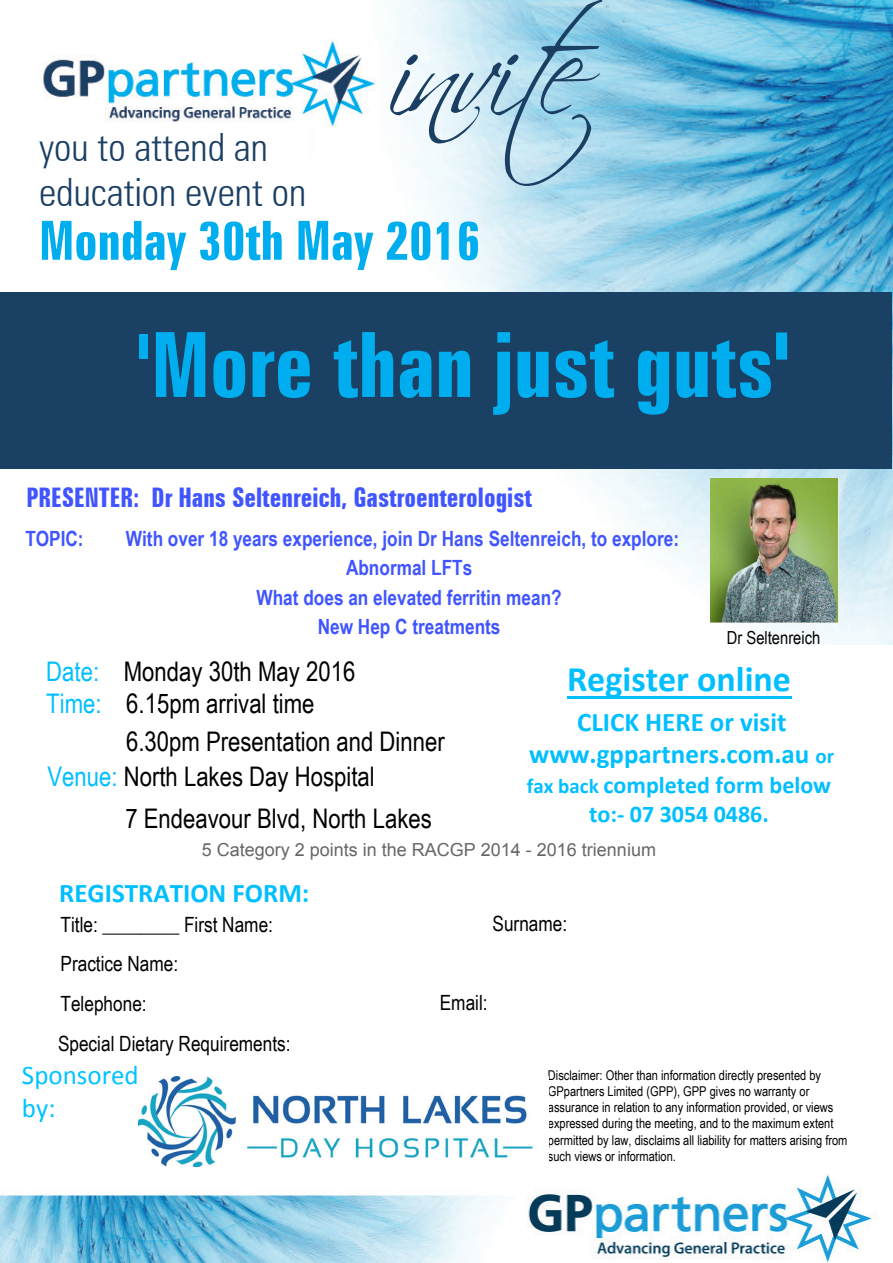
<style>
.page{position:relative;width:893px;height:1263px;background:#fff}
.page>*{position:absolute;margin:0;border:0;box-sizing:border-box;transform-origin:0 0}
.t1{font:129px "Scriptina";letter-spacing:-.095em;color:#1b3f63}
.t2{font:700 extra-condensed 90px "Zurich BT";color:#00aeef}
.t3{font:700 extra-condensed 54px "Zurich BT";color:#00aeef}
.t4{font:300 condensed 39px/45px "Zurich BT";color:#1b3f63}
.t5{font:700 36px "Calibri";color:#00bfff}
.t6{font:27px/32.4px "Arial Narrow";color:#000}
.t7{font:700 27px/32.4px "Calibri";color:#00bfff;text-align:center}
.t8{font:700 extra-condensed 27px "Zurich BT";color:#4055ff}
.t9{font:27px/32.4px "Calibri";color:#00c3ff}
.t10{font:700 24px/28.8px "Calibri";color:#00bfff;text-align:center}
.t11{font:700 21px "Arial Narrow";color:#4055ff}
.t12{font:21px/40.7px "Arial Narrow";color:#000}
.t13{font:700 21px "Arial Narrow";color:#4055ff}
.t14{font:18px "Arial";color:#666}
.t15{font:18px "Arial Narrow";color:#000}
.t16{font:13.5px/16.2px "Arial Narrow";color:#000}
.s1{font-family:"Zurich Bd X Cn BT";font-stretch:normal}
.s2{font-style:inherit}
.s3{color:#00bfff}
.s4{font-size:21px}
</style>
<div class="page">
<img style="left:309px;top:0;width:584px;height:644px">
<div style="left:1px;top:293px;width:891px;height:176px;background:#1a4064"></div>
<img style="left:43px;top:39px;width:335px;height:87px">
<img style="left:0;top:1174px;width:875px;height:89px">
<hr style="left:567px;top:697px;width:224px;height:2px;background:#00bfff">
<img style="left:139px;top:1076px;width:394px;height:90px">
<img style="left:711px;top:479px;width:127px;height:144px">
<h1 class="t1" style="left:387px;top:-6px;width:217px">invite</h1>
<h3 class="t4" style="left:39px;top:124px;width:269px">you to attend an education event on</h3>
<h3 class="t3" style="left:39px;top:210px;width:443px">Monday 30th May 2016</h3>
<h2 class="t2" style="left:136px;top:314px;width:655px">'More than just guts'</h2>
<h3 class="t8" style="left:26px;top:482px;width:507px">PRESENTER: <span class="s1">Dr</span> Hans Seltenreich, Gastroenterologist</h3>
<h3 class="t13" style="left:25px;top:523px;width:60px">TOPI<span class="s2">C:</span></h3>
<h3 class="t11" style="left:126px;top:522px;width:555px">With over 18 years experience, join Dr Hans Seltenreich, to explore:</h3>
<h3 class="t11" style="left:346px;top:552px;width:128px">Abnormal LFTs</h3>
<h3 class="t11" style="left:256px;top:581px;width:307px">What does an elevated ferritin mean?</h3>
<h3 class="t11" style="left:318px;top:611px;width:184px">New Hep C treatments</h3>
<h3 class="t15" style="left:727px;top:625px;width:95px">Dr Seltenreich</h3>
<h3 class="t6" style="left:46px;top:654px;width:311px"><span class="s3">Date:</span> Monday 30th May 2016<br><span class="s3">Time:</span> 6.15pm arrival time</h3>
<h3 class="t6" style="left:47px;top:724px;width:399px;line-height:34.7px;text-indent:79px">6.30pm Presentation and Dinner<br><span class="s3">Venue:</span> North Lakes Day Hospital</h3>
<h3 class="t6" style="left:125px;top:801px;width:308px">7 Endeavour Blvd, North Lakes</h3>
<h3 class="t5" style="left:567px;top:656px;width:226px">Register online</h3>
<h3 class="t7" style="left:529px;top:704px;width:306px">CLICK HERE or visit www.gppartners.com.au <span class="s4">or</span></h3>
<h3 class="t10" style="left:527px;top:771px;width:306px"><span class="s4">fax back</span> completed form below to:- 07 3054 0486.</h3>
<h3 class="t14" style="left:202px;top:838px;width:456px">5 Category 2 points in the RACGP 2014 - 2016 triennium</h3>
<h3 class="t7" style="left:59px;top:877px;width:252px">REGISTRATION FORM:</h3>
<h3 class="t12" style="left:61px;top:904px;width:214px">Title: ________ First Name:</h3>
<h3 class="t12" style="left:493px;top:902px;width:76px">Surname:</h3>
<h3 class="t12" style="left:61px;top:942px;width:119px">Practice Name:<br>Telephone:</h3>
<h3 class="t12" style="left:440px;top:982px;width:49px">Email:</h3>
<h3 class="t12" style="left:58px;top:1022px;width:234px">Special Dietary Requirements:</h3>
<h3 class="t9" style="left:22px;top:1058px;width:118px">Sponsored by:</h3>
<p class="t16" style="left:548px;top:1066px;width:301px">Disclaimer: Other than information directly presented by GPpartners Limited (GPP), GPP gives no warranty or assurance in relation to any information provided, or views expressed during the meeting, and to the maximum extent permitted by law, disclaims all liability for matters arising from such views or information.</p>
</div>
